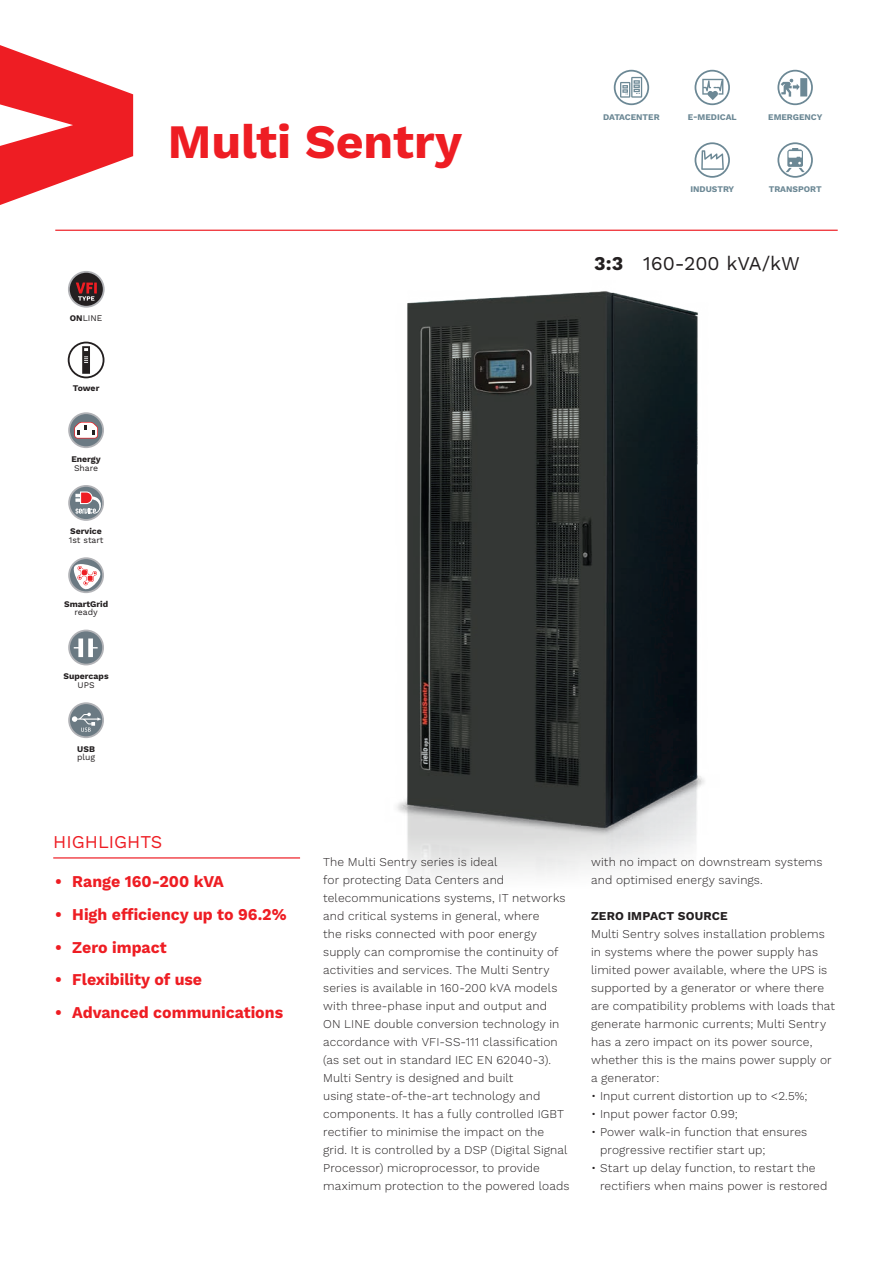
<style>
.page{position:relative;width:893px;height:1263px;background:#fff}
.page>*{position:absolute;margin:0;border:0;box-sizing:border-box;transform-origin:0 0}
.t1{font:700 48px "Work Sans";color:#ee1d23}
.t2{font:19.5px "Work Sans";color:#231f20}
.t3{font:18px "Work Sans";color:#ee1d23}
.t4{font:700 16.5px "Work Sans";color:#ee1d23;scale:.96 1}
.t5{font:300 12px/18px "Work Sans";letter-spacing:.01em;color:#231f20}
.t6{font:700 12px "Work Sans";letter-spacing:.015em;color:#231f20}
.t7{font:700 8.7px "Work Sans";color:#6c8895}
.t8{font:700 8.7px "Work Sans";color:#231f20}
.t9{font:8.7px "Work Sans";color:#231f20}
.s1{font-weight:700}
</style>
<div class="page">
<svg style="left:0;top:45px;width:133px;height:160px"></svg>
<hr style="left:55px;top:230px;width:783px;height:1px;background:#ee1d23">
<hr style="left:53px;top:857px;width:247px;height:1px;background:#ee1d23">
<img style="left:397px;top:291px;width:308px;height:586px">
<svg style="left:614px;top:70px;width:35px;height:35px"></svg>
<div style="left:616px;top:72px;width:31px;height:31px;background:#fff;border-radius:50%"></div>
<svg style="left:620px;top:77px;width:22px;height:21px"></svg>
<svg style="left:695px;top:70px;width:35px;height:35px"></svg>
<svg style="left:696px;top:72px;width:32px;height:31px"></svg>
<svg style="left:702px;top:79px;width:21px;height:21px"></svg>
<svg style="left:777px;top:70px;width:36px;height:35px"></svg>
<div style="left:779px;top:72px;width:32px;height:31px;background:#fff;border-radius:50%"></div>
<svg style="left:781px;top:78px;width:26px;height:19px"></svg>
<svg style="left:695px;top:142px;width:35px;height:36px"></svg>
<div style="left:696px;top:144px;width:32px;height:32px;background:#fff;border-radius:50%"></div>
<svg style="left:701px;top:150px;width:23px;height:20px"></svg>
<svg style="left:777px;top:142px;width:36px;height:36px"></svg>
<div style="left:779px;top:144px;width:32px;height:32px;background:#fff;border-radius:50%"></div>
<svg style="left:786px;top:148px;width:19px;height:24px"></svg>
<svg style="left:68px;top:271px;width:37px;height:37px"></svg>
<div style="left:70px;top:273px;width:33px;height:33px;background:#231f20;border-radius:50%"></div>
<svg style="left:76px;top:282px;width:21px;height:19px"></svg>
<svg style="left:68px;top:342px;width:36px;height:36px"></svg>
<svg style="left:68px;top:412px;width:36px;height:36px"></svg>
<div style="left:70px;top:414px;width:32px;height:32px;background:#6b7a83;border-radius:50%"></div>
<svg style="left:74px;top:422px;width:24px;height:16px"></svg>
<svg style="left:68px;top:485px;width:36px;height:36px"></svg>
<div style="left:70px;top:487px;width:32px;height:32px;background:#6b7a83;border-radius:50%"></div>
<svg style="left:75px;top:491px;width:29px;height:23px"></svg>
<svg style="left:68px;top:557px;width:36px;height:36px"></svg>
<div style="left:70px;top:559px;width:32px;height:32px;background:#6b7a83;border-radius:50%"></div>
<svg style="left:71px;top:562px;width:30px;height:29px"></svg>
<svg style="left:68px;top:630px;width:36px;height:35px"></svg>
<div style="left:70px;top:631px;width:32px;height:33px;background:#6b7a83;border-radius:50%"></div>
<svg style="left:74px;top:638px;width:24px;height:19px"></svg>
<svg style="left:68px;top:702px;width:36px;height:36px"></svg>
<div style="left:70px;top:704px;width:32px;height:32px;background:#6b7a83;border-radius:50%"></div>
<svg style="left:72px;top:713px;width:29px;height:19px"></svg>
<p class="t9" style="left:70px;top:312px;width:34px"><span class="s1">ON</span>LINE</p>
<p class="t8" style="left:73px;top:383px;width:28px">Tower</p>
<p class="t8" style="left:71px;top:454px;width:31px">Energy</p>
<p class="t9" style="left:74px;top:462px;width:26px">Share</p>
<p class="t8" style="left:70px;top:526px;width:33px">Service</p>
<p class="t9" style="left:69px;top:535px;width:36px">1st start</p>
<p class="t8" style="left:64px;top:598px;width:45px">SmartGrid</p>
<p class="t9" style="left:75px;top:607px;width:25px">ready</p>
<p class="t8" style="left:64px;top:671px;width:47px">Supercaps</p>
<p class="t9" style="left:78px;top:680px;width:19px">UPS</p>
<p class="t8" style="left:77px;top:743px;width:19px">USB</p>
<p class="t9" style="left:77px;top:752px;width:20px">plug</p>
<p class="t1" style="left:168px;top:114px;width:296px">Multi Sentry</p>
<p class="t7" style="left:603px;top:112px;width:58px">DATACENTER</p>
<p class="t7" style="left:688px;top:112px;width:50px">E-MEDICAL</p>
<p class="t7" style="left:768px;top:112px;width:56px">EMERGENCY</p>
<p class="t7" style="left:690px;top:184px;width:45px">INDUSTRY</p>
<p class="t7" style="left:769px;top:184px;width:55px">TRANSPORT</p>
<p class="t2" style="left:594px;top:252px;width:207px"><span class="s1">3:3</span> 160-200 kVA/kW</p>
<h3 class="t3" style="left:53px;top:831px;width:110px">HIGHLIGHTS</h3>
<p class="t4" style="left:55px;top:872px;width:177px">• Range 160-200 kVA</p>
<p class="t4" style="left:55px;top:905px;width:242px">• High efficiency up to 96.2%</p>
<p class="t4" style="left:55px;top:937px;width:117px">• Zero impact</p>
<p class="t4" style="left:55px;top:970px;width:154px">• Flexibility of use</p>
<p class="t4" style="left:55px;top:1002px;width:239px">• Advanced communications</p>
<p class="t5" style="left:323px;top:853px;width:244px">The Multi Sentry series is ideal<br>for protecting Data Centers and telecommunications systems, IT networks and critical systems in general, where<br>the risks connected with poor energy supply can compromise the continuity of activities and services. The Multi Sentry series is available in 160-200 kVA models with three-phase input and output and ON LINE double conversion technology in accordance with VFI-SS-111 classification (as set out in standard IEC EN 62040-3).</p>
<p class="t5" style="left:323px;top:1069px;width:248px">Multi Sentry is designed and built<br>using state-of-the-art technology and components. It has a fully controlled IGBT rectifier to minimise the impact on the grid. It is controlled by a DSP (Digital Signal Processor) microprocessor, to provide maximum protection to the powered loads</p>
<p class="t5" style="left:591px;top:853px;width:233px">with no impact on downstream systems and optimised energy savings.</p>
<p class="t6" style="left:591px;top:909px;width:138px">ZERO IMPACT SOURCE</p>
<p class="t5" style="left:591px;top:925px;width:245px">Multi Sentry solves installation problems in systems where the power supply has limited power available, where the UPS is supported by a generator or where there are compatibility problems with loads that generate harmonic currents; Multi Sentry has a zero impact on its power source, whether this is the mains power supply or a generator:</p>
<p class="t5" style="left:591px;top:1087px;width:218px">• Input current distortion up to &lt;2.5%;</p>
<p class="t5" style="left:591px;top:1105px;width:148px">• Input power factor 0.99;</p>
<p class="t5" style="left:600px;top:1123px;width:209px;text-indent:-9px">• Power walk-in function that ensures progressive rectifier start up;</p>
<p class="t5" style="left:600px;top:1159px;width:229px;text-indent:-9px">• Start up delay function, to restart the rectifiers when mains power is restored</p>
</div>
